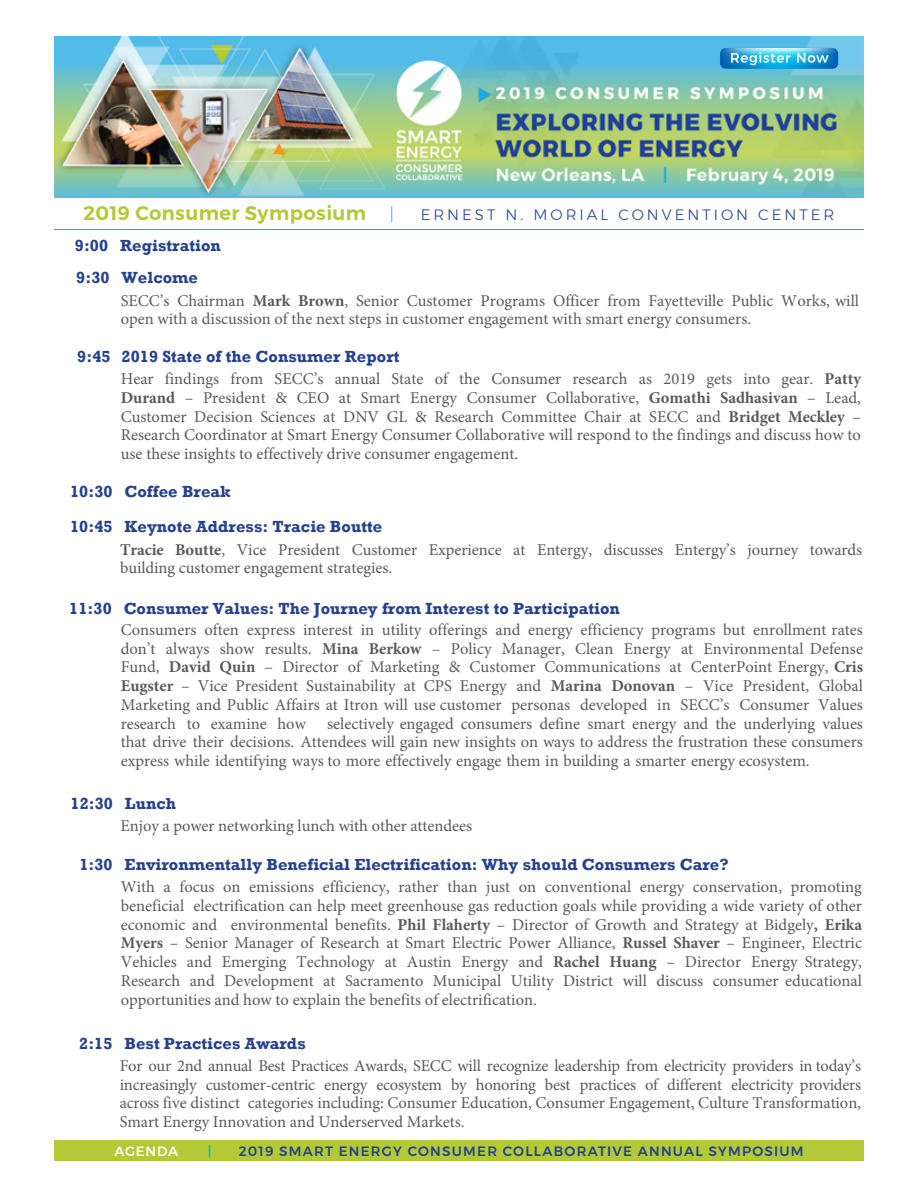
<style>
.page{position:relative;width:918px;height:1188px;background:#fff}
.page>*{position:absolute;margin:0;border:0;box-sizing:border-box;transform-origin:0 0}
.t1{font:600 19.5px "Montserrat";letter-spacing:.02em;color:#b3c936}
.description{font:16.5px/18.8px "Minion Pro";color:#58595b;text-align:justify}
.agenda{font:700 16.5px "Rockwell";letter-spacing:.005em;color:#25408f}
.t2{font:300 16.5px "Montserrat";color:#2cace2}
.t3{font:300 15px "Montserrat";letter-spacing:.2em;color:#25408f}
.t4{font:500 13.5px "Montserrat";letter-spacing:.09em;color:#25408f}
.t5{font:500 13.5px "Montserrat";letter-spacing:.06em;color:#fff}
.t6{font:500 13.5px "Montserrat";color:#00aeef}
.s1{font-weight:700}
</style>
<div class="page">
<div style="left:54px;top:1140px;width:810px;height:21px;background:#b3c936"></div>
<hr style="left:54px;top:229px;width:810px;height:1px;background:#00aeef">
<img style="left:54px;top:36px;width:810px;height:161px">
<svg style="left:702px;top:67px;width:155px;height:8px"></svg>
<svg style="left:720px;top:48px;width:118px;height:21px;background:#48b1df"></svg>
<p class="t1" style="left:84px;top:198px;width:284px">2019 Consumer Symposium</p>
<p class="t2" style="left:390px;top:202px;width:6px">|</p>
<p class="t3" style="left:421px;top:204px;width:415px">ERNEST N. MORIAL CONVENTION CENTER</p>
<p class="agenda" style="left:75px;top:236px;width:148px">9:00 Registration</p>
<p class="agenda" style="left:76px;top:267px;width:123px">9:30 Welcome</p>
<p class="description" style="left:121px;top:291px;width:740px;line-height:18.1px">SECC’s Chairman <span class="s1">Mark Brown</span>, Senior Customer Programs Officer from Fayetteville Public Works, will open with a discussion of the next steps in customer engagement with smart energy consumers.</p>
<p class="agenda" style="left:77px;top:346px;width:324px">9:45 2019 State of the Consumer Report</p>
<p class="description" style="left:121px;top:370px;width:742px">Hear findings from SECC’s annual State of the Consumer research as 2019 gets into gear. <span class="s1">Patty Durand</span> – President &amp; CEO at Smart Energy Consumer Collaborative, <span class="s1">Gomathi Sadhasivan</span> – Lead, Customer Decision Sciences at DNV GL &amp; Research Committee Chair at SECC and <span class="s1">Bridget Meckley</span> – Research Coordinator at Smart Energy Consumer Collaborative will respond to the findings and discuss how to use these insights to effectively drive consumer engagement.</p>
<p class="agenda" style="left:70px;top:481px;width:162px">10:30 Coffee Break</p>
<p class="agenda" style="left:70px;top:517px;width:314px">10:45 Keynote Address: Tracie Boutte</p>
<p class="description" style="left:120px;top:541px;width:744px;line-height:18.1px"><span class="s1">Tracie Boutte</span>, Vice President Customer Experience at Entergy, discusses Entergy’s journey towards building customer engagement strategies.</p>
<p class="agenda" style="left:69px;top:598px;width:552px">11:30 Consumer Values: The Journey from Interest to Participation</p>
<p class="description" style="left:121px;top:620px;width:744px">Consumers often express interest in utility offerings and energy efficiency programs but enrollment rates don’t always show results. <span class="s1">Mina Berkow</span> – Policy Manager, Clean Energy at Environmental Defense Fund, <span class="s1">David Quin</span> – Director of Marketing &amp; Customer Communications at CenterPoint Energy, <span class="s1">Cris Eugster</span> – Vice President Sustainability at CPS Energy and <span class="s1">Marina Donovan</span> – Vice President, Global Marketing and Public Affairs at Itron will use customer personas developed in SECC’s Consumer Values research to examine how</p>
<p class="description" style="left:121px;top:714px;width:744px;text-indent:206px">selectively engaged consumers define smart energy and the underlying values that drive their decisions. Attendees will gain new insights on ways to address the frustration these consumers express while identifying ways to more effectively engage them in building a smarter energy ecosystem.</p>
<p class="agenda" style="left:71px;top:793px;width:107px">12:30 Lunch</p>
<p class="description" style="left:121px;top:816px;width:353px">Enjoy a power networking lunch with other attendees</p>
<p class="agenda" style="left:79px;top:854px;width:651px">1:30 Environmentally Beneficial Electrification: Why should Consumers Care?</p>
<p class="description" style="left:121px;top:878px;width:743px">With a focus on emissions efficiency, rather than just on conventional energy conservation, promoting beneficial electrification can help meet greenhouse gas reduction goals while providing a wide variety of other economic and environmental benefits. <span class="s1">Phil Flaherty</span> – Director of Growth and Strategy at Bidgely<span class="s1">, Erika Myers</span> – Senior Manager of Research at Smart Electric Power Alliance, <span class="s1">Russel Shaver</span> – Engineer, Electric Vehicles and Emerging Technology at Austin Energy and <span class="s1">Rachel Huang</span> – Director Energy Strategy, Research and Development at Sacramento Municipal Utility District will discuss consumer educational opportunities and how to explain the benefits of electrification.</p>
<p class="agenda" style="left:79px;top:1033px;width:228px">2:15 Best Practices Awards</p>
<p class="description" style="left:120px;top:1056px;width:743px">For our 2nd annual Best Practices Awards, SECC will recognize leadership from electricity providers in today’s increasingly customer-centric energy ecosystem by honoring best practices of different electricity providers across five distinct categories including: Consumer Education, Consumer Engagement, Culture Transformation, Smart Energy Innovation and Underserved Markets.</p>
<p class="t5" style="left:114px;top:1141px;width:65px">AGENDA</p>
<p class="t6" style="left:208px;top:1141px;width:5px">|</p>
<p class="t4" style="left:239px;top:1141px;width:566px">2019 SMART ENERGY CONSUMER COLLABORATIVE ANNUAL SYMPOSIUM</p>
</div>
